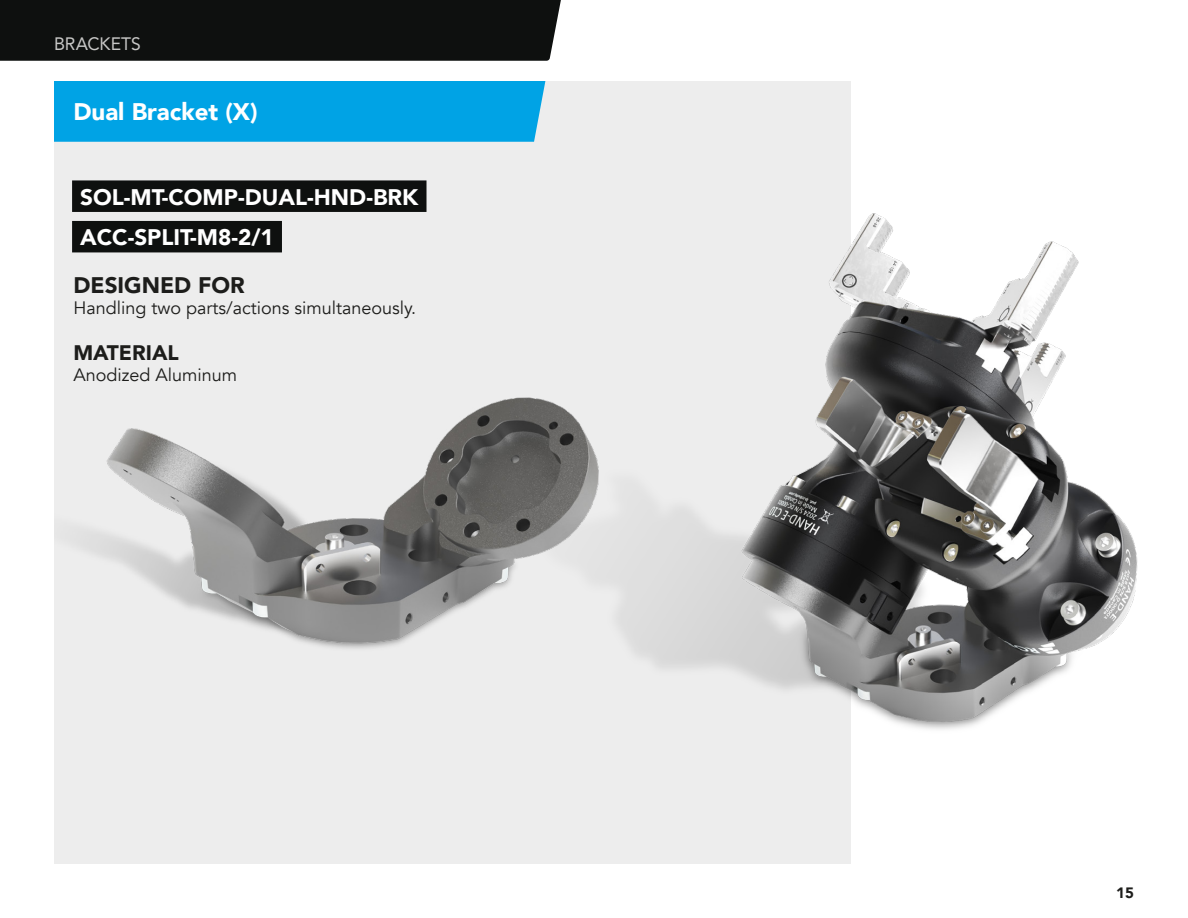
<style>
.page{position:relative;width:1188px;height:918px;background:#fff}
.page>*{position:absolute;margin:0;border:0;box-sizing:border-box;transform-origin:0 0}
.t1{font:900 24px "Avenir";color:#fff}
.t2{font:900 22.5px/40.5px "Avenir";color:#fff}
.t3{font:900 22.5px "Avenir";color:#1d1d1b}
.t4{font:900 21px "Avenir";color:#1d1d1b}
.t5{font:18px "Avenir";color:#1d1d1b}
.t6{font:18px "Avenir";letter-spacing:-.005em;color:#c7c7c6}
.t7{font:900 15px "Avenir";color:#1d1d1b}
</style>
<div class="page">
<div style="left:54px;top:81px;width:796px;height:783px;background:#ededed"></div>
<div style="left:0;top:0;width:561px;height:61px;background:#0e100f"></div>
<div style="left:54px;top:81px;width:491px;height:61px;background:#00a3e5"></div>
<div style="left:72px;top:180px;width:355px;height:32px;background:#0e100f"></div>
<div style="left:72px;top:221px;width:210px;height:31px;background:#0e100f"></div>
<img style="left:74px;top:428px;width:353px;height:221px">
<img style="left:427px;top:177px;width:711px;height:607px">
<p class="t6" style="left:54px;top:29px;width:88px">BRACKETS</p>
<h1 class="t1" style="left:73px;top:91px;width:186px">Dual Bracket (X)</h1>
<p class="t2" style="left:80px;top:176px;width:340px">SOL-MT-COMP-DUAL-HND-BRK<br>ACC-SPLIT-M8-2/1</p>
<p class="t3" style="left:73px;top:265px;width:173px">DESIGNED FOR</p>
<p class="t5" style="left:73px;top:297px;width:344px">Handling two parts/actions simultaneously.</p>
<p class="t4" style="left:73px;top:334px;width:107px">MATERIAL</p>
<p class="t5" style="left:73px;top:364px;width:165px">Anodized Aluminum</p>
<p class="t7" style="left:1116px;top:880px;width:19px">15</p>
</div>
